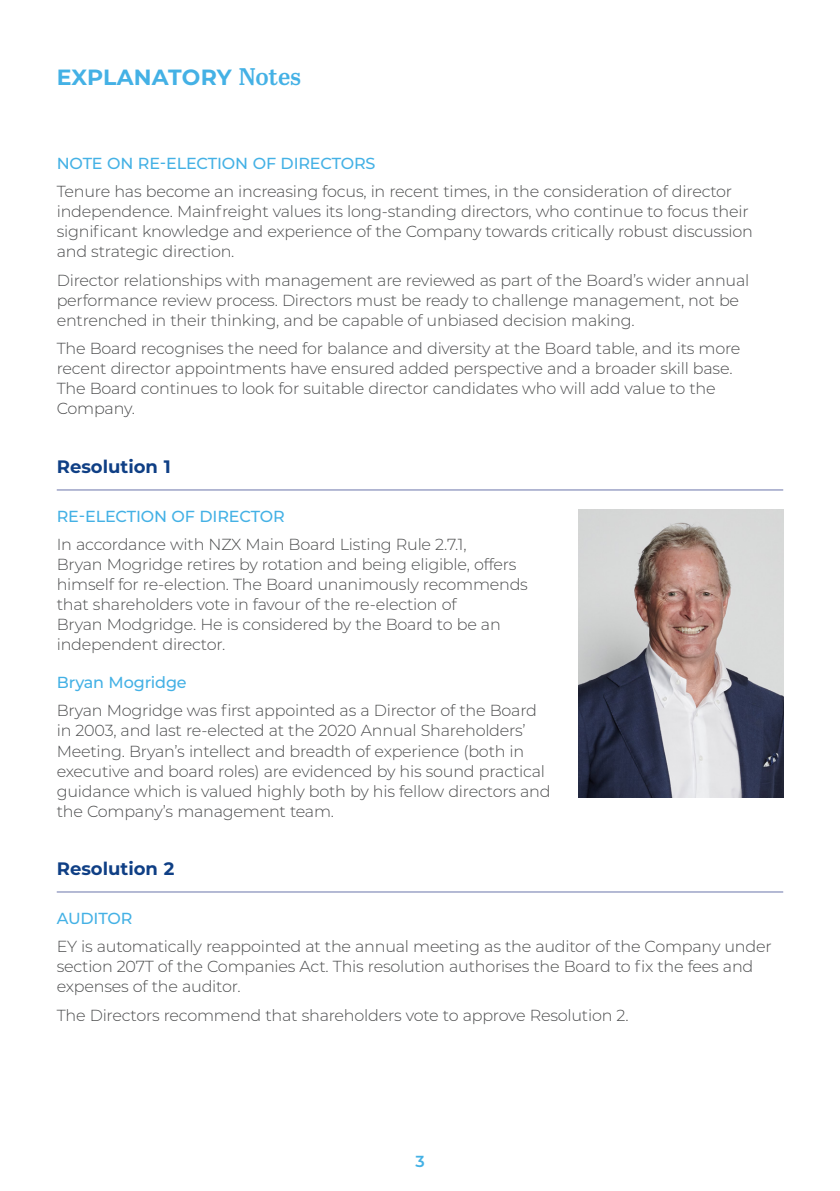
<style>
.page{position:relative;width:840px;height:1191px;background:#fff}
.page>*{position:absolute;margin:0;border:0;box-sizing:border-box;transform-origin:0 0}
.Page_Heading_Left_20{font:700 22px "Montserrat";color:#44b1e5}
.Main_Headings{font:700 18px "Montserrat";color:#0f3f85}
._2021_Body{font:300 16px/20px "Montserrat";letter-spacing:-.015em;color:#4b4c4d}
._2023_sub_level_2{font:500 16px "Montserrat";letter-spacing:-.01em;color:#44b1e5}
.Intro_copy_-_on_Gree{font:600 16px "Montserrat";color:#44b1e5}
.s1{font-family:"Abril Text";font-weight:600;font-size:24px}
</style>
<div class="page">
<hr style="left:57px;top:489px;width:725px;height:1px;background:#6b75ab">
<hr style="left:57px;top:891px;width:725px;height:1px;background:#6b75ab">
<img style="left:578px;top:509px;width:204px;height:288px">
<p class="Page_Heading_Left_20" style="left:57px;top:61px;width:246px">EXPLANATORY <span class="s1">Notes</span></p>
<p class="_2023_sub_level_2" style="left:57px;top:152px;width:320px">NOTE ON RE-ELECTION OF DIRECTORS</p>
<p class="_2021_Body" style="left:57px;top:181px;width:697px">Tenure has become an increasing focus, in recent times, in the consideration of director independence. Mainfreight values its long-standing directors, who continue to focus their significant knowledge and experience of the Company towards critically robust discussion and strategic direction.</p>
<p class="_2021_Body" style="left:57px;top:269px;width:693px">Director relationships with management are reviewed as part of the Board’s wider annual performance review process. Directors must be ready to challenge management, not be entrenched in their thinking, and be capable of unbiased decision making.</p>
<p class="_2021_Body" style="left:57px;top:338px;width:684px">The Board recognises the need for balance and diversity at the Board table, and its more recent director appointments have ensured added perspective and a broader skill base.<br>The Board continues to look for suitable director candidates who will add value to the Company.</p>
<p class="Main_Headings" style="left:57px;top:453px;width:115px">Resolution 1</p>
<p class="_2023_sub_level_2" style="left:57px;top:505px;width:229px">RE-ELECTION OF DIRECTOR</p>
<p class="_2021_Body" style="left:57px;top:534px;width:472px">In accordance with NZX Main Board Listing Rule 2.7.1,<br>Bryan Mogridge retires by rotation and being eligible, offers himself for re-election. The Board unanimously recommends that shareholders vote in favour of the re-election of<br>Bryan Modgridge. He is considered by the Board to be an independent director.</p>
<p class="_2023_sub_level_2" style="left:57px;top:671px;width:131px">Bryan Mogridge</p>
<p class="_2021_Body" style="left:57px;top:700px;width:495px">Bryan Mogridge was first appointed as a Director of the Board in 2003, and last re-elected at the 2020 Annual Shareholders’ Meeting. Bryan’s intellect and breadth of experience (both in executive and board roles) are evidenced by his sound practical guidance which is valued highly both by his fellow directors and the Company’s management team.</p>
<p class="Main_Headings" style="left:57px;top:855px;width:119px">Resolution 2</p>
<p class="_2023_sub_level_2" style="left:57px;top:907px;width:77px">AUDITOR</p>
<p class="_2021_Body" style="left:57px;top:936px;width:716px">EY is automatically reappointed at the annual meeting as the auditor of the Company under section 207T of the Companies Act. This resolution authorises the Board to fix the fees and expenses of the auditor.</p>
<p class="_2021_Body" style="left:57px;top:1004px;width:573px">The Directors recommend that shareholders vote to approve Resolution 2.</p>
<p class="Intro_copy_-_on_Gree" style="left:415px;top:1149px;width:11px">3</p>
</div>
